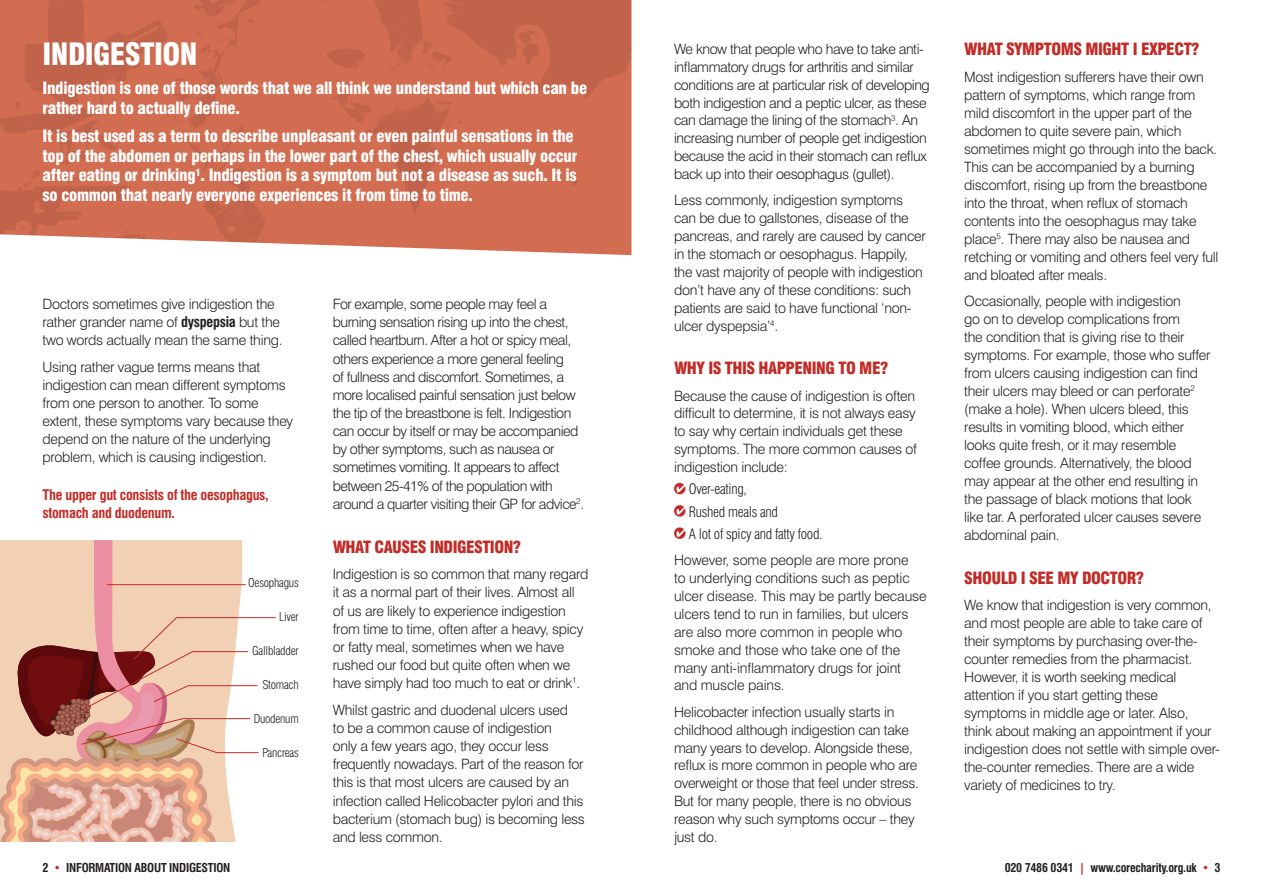
<style>
.page{position:relative;width:1263px;height:893px;background:#fff}
.page>*{position:absolute;margin:0;border:0;box-sizing:border-box;transform-origin:0 0}
.t1{font:900 condensed 30px "Swiss 721 BT";letter-spacing:-.02em;color:#fff}
.t2{font:900 condensed 16.5px/19.8px "Swiss 721 BT";letter-spacing:-.02em;color:#fff}
.t3{font:900 condensed 16.5px "Swiss 721 BT";letter-spacing:-.03em;color:#c32b26}
.t4{font:300 14.25px/18px "Swiss 721 BT";letter-spacing:-.02em;color:#231f20}
.t5{font:700 condensed 14.25px/18px "Swiss 721 BT";letter-spacing:-.02em;color:#c32b26}
.t6{font:300 condensed 14.25px/22.4px "Swiss 721 BT";letter-spacing:-.02em;color:#231f20}
.t7{font:700 condensed 12px "Swiss 721 BT";letter-spacing:-.02em;color:#231f20}
.t8{font:300 condensed 12px "Swiss 721 BT";letter-spacing:-.02em;color:#231f20}
.s1{font-weight:700;font-stretch:condensed}
.s2{color:#c32b26}
</style>
<div class="page">
<img style="left:0;top:0;width:631px;height:255px">
<svg style="left:674px;top:483px;width:11px;height:11px"></svg>
<svg style="left:674px;top:505px;width:11px;height:12px"></svg>
<svg style="left:674px;top:527px;width:11px;height:12px"></svg>
<svg style="left:0;top:540px;width:276px;height:302px;background:#e2b8a6"></svg>
<h1 class="t1" style="left:43px;top:37px;width:156px">INDIGESTION</h1>
<p class="t2" style="left:43px;top:78px;width:546px">Indigestion is one of those words that we all think we understand but which can be rather hard to actually define.</p>
<p class="t2" style="left:43px;top:126px;width:536px">It is best used as a term to describe unpleasant or even painful sensations in the top of the abdomen or perhaps in the lower part of the chest, which usually occur after eating or drinking<sup>1</sup>. Indigestion is a symptom but not a disease as such. It is so common that nearly everyone experiences it from time to time.</p>
<p class="t4" style="left:43px;top:295px;width:241px">Doctors sometimes give indigestion the rather grander name of <span class="s1">dyspepsia</span> but the two words actually mean the same thing.</p>
<p class="t4" style="left:43px;top:357px;width:252px">Using rather vague terms means that indigestion can mean different symptoms from one person to another. To some extent, these symptoms vary because they depend on the nature of the underlying problem, which is causing indigestion.</p>
<p class="t5" style="left:43px;top:486px;width:228px">The upper gut consists of the oesophagus, stomach and duodenum.</p>
<p class="t8" style="left:248px;top:576px;width:52px">Oesophagus</p>
<p class="t8" style="left:279px;top:610px;width:21px">Liver</p>
<p class="t8" style="left:252px;top:644px;width:48px">Gallbladder</p>
<p class="t8" style="left:262px;top:678px;width:38px">Stomach</p>
<p class="t8" style="left:254px;top:712px;width:47px">Duodenum</p>
<p class="t8" style="left:263px;top:746px;width:38px">Pancreas</p>
<p class="t4" style="left:333px;top:295px;width:253px">For example, some people may feel a burning sensation rising up into the chest, called heartburn. After a hot or spicy meal, others experience a more general feeling<br>of fullness and discomfort. Sometimes, a more localised painful sensation just below the tip of the breastbone is felt. Indigestion can occur by itself or may be accompanied by other symptoms, such as nausea or sometimes vomiting. It appears to affect between 25-41% of the population with around a quarter visiting their GP for advice<sup>2</sup>.</p>
<p class="t3" style="left:333px;top:537px;width:190px">WHAT CAUSES INDIGESTION?</p>
<p class="t4" style="left:333px;top:565px;width:257px">Indigestion is so common that many regard it as a normal part of their lives. Almost all of us are likely to experience indigestion from time to time, often after a heavy, spicy or fatty meal, sometimes when we have rushed our food but quite often when we have simply had too much to eat or drink<sup>1</sup>.</p>
<p class="t4" style="left:333px;top:701px;width:254px">Whilst gastric and duodenal ulcers used<br>to be a common cause of indigestion<br>only a few years ago, they occur less frequently nowadays. Part of the reason for this is that most ulcers are caused by an infection called Helicobacter pylori and this bacterium (stomach bug) is becoming less and less common.</p>
<p class="t4" style="left:674px;top:40px;width:257px">We know that people who have to take anti&shy;inflammatory drugs for arthritis and similar conditions are at particular risk of developing both indigestion and a peptic ulcer, as these can damage the lining of the stomach<sup>3</sup>. An increasing number of people get indigestion because the acid in their stomach can reflux back up into their oesophagus (gullet).</p>
<p class="t4" style="left:674px;top:191px;width:253px">Less commonly, indigestion symptoms can be due to gallstones, disease of the pancreas, and rarely are caused by cancer in the stomach or oesophagus. Happily, the vast majority of people with indigestion don’t have any of these conditions: such patients are said to have functional ‘non&shy;ulcer dyspepsia’<sup>4</sup>.</p>
<p class="t3" style="left:674px;top:358px;width:216px">WHY IS THIS HAPPENING TO ME?</p>
<p class="t4" style="left:674px;top:386px;width:244px">Because the cause of indigestion is often difficult to determine, it is not always easy to say why certain individuals get these symptoms. The more common causes of indigestion include:</p>
<p class="t6" style="left:689px;top:478px;width:135px">Over-eating,<br>Rushed meals and<br>A lot of spicy and fatty food.</p>
<p class="t4" style="left:674px;top:551px;width:254px">However, some people are more prone<br>to underlying conditions such as peptic ulcer disease. This may be partly because ulcers tend to run in families, but ulcers are also more common in people who smoke and those who take one of the many anti-inflammatory drugs for joint and muscle pains.</p>
<p class="t4" style="left:674px;top:703px;width:246px">Helicobacter infection usually starts in childhood although indigestion can take many years to develop. Alongside these, reflux is more common in people who are overweight or those that feel under stress.<br>But for many people, there is no obvious reason why such symptoms occur – they just do.</p>
<p class="t3" style="left:964px;top:39px;width:237px">WHAT SYMPTOMS MIGHT I EXPECT?</p>
<p class="t4" style="left:964px;top:67px;width:256px">Most indigestion sufferers have their own pattern of symptoms, which range from mild discomfort in the upper part of the abdomen to quite severe pain, which sometimes might go through into the back.<br>This can be accompanied by a burning discomfort, rising up from the breastbone into the throat, when reflux of stomach contents into the oesophagus may take place<sup>5</sup>. There may also be nausea and retching or vomiting and others feel very full and bloated after meals.</p>
<p class="t4" style="left:964px;top:292px;width:248px">Occasionally, people with indigestion<br>go on to develop complications from<br>the condition that is giving rise to their symptoms. For example, those who suffer from ulcers causing indigestion can find their ulcers may bleed or can perforate<sup>2 </sup>(make a hole). When ulcers bleed, this results in vomiting blood, which either looks quite fresh, or it may resemble coffee grounds. Alternatively, the blood may appear at the other end resulting in the passage of black motions that look like tar. A perforated ulcer causes severe abdominal pain.</p>
<p class="t3" style="left:964px;top:568px;width:181px">SHOULD I SEE MY DOCTOR?</p>
<p class="t4" style="left:964px;top:596px;width:257px">We know that indigestion is very common, and most people are able to take care of their symptoms by purchasing over-the&shy;counter remedies from the pharmacist.<br>However, it is worth seeking medical attention if you start getting these symptoms in middle age or later. Also, think about making an appointment if your indigestion does not settle with simple over&shy;the-counter remedies. There are a wide variety of medicines to try.</p>
<p class="t7" style="left:43px;top:861px;width:189px">2 <span class="s2">•</span> INFORMATION ABOUT INDIGESTION</p>
<p class="t7" style="left:1005px;top:861px;width:217px">020 7486 0341 <span class="s2">|</span> www.corecharity.org.uk <span class="s2">•</span> 3</p>
</div>
